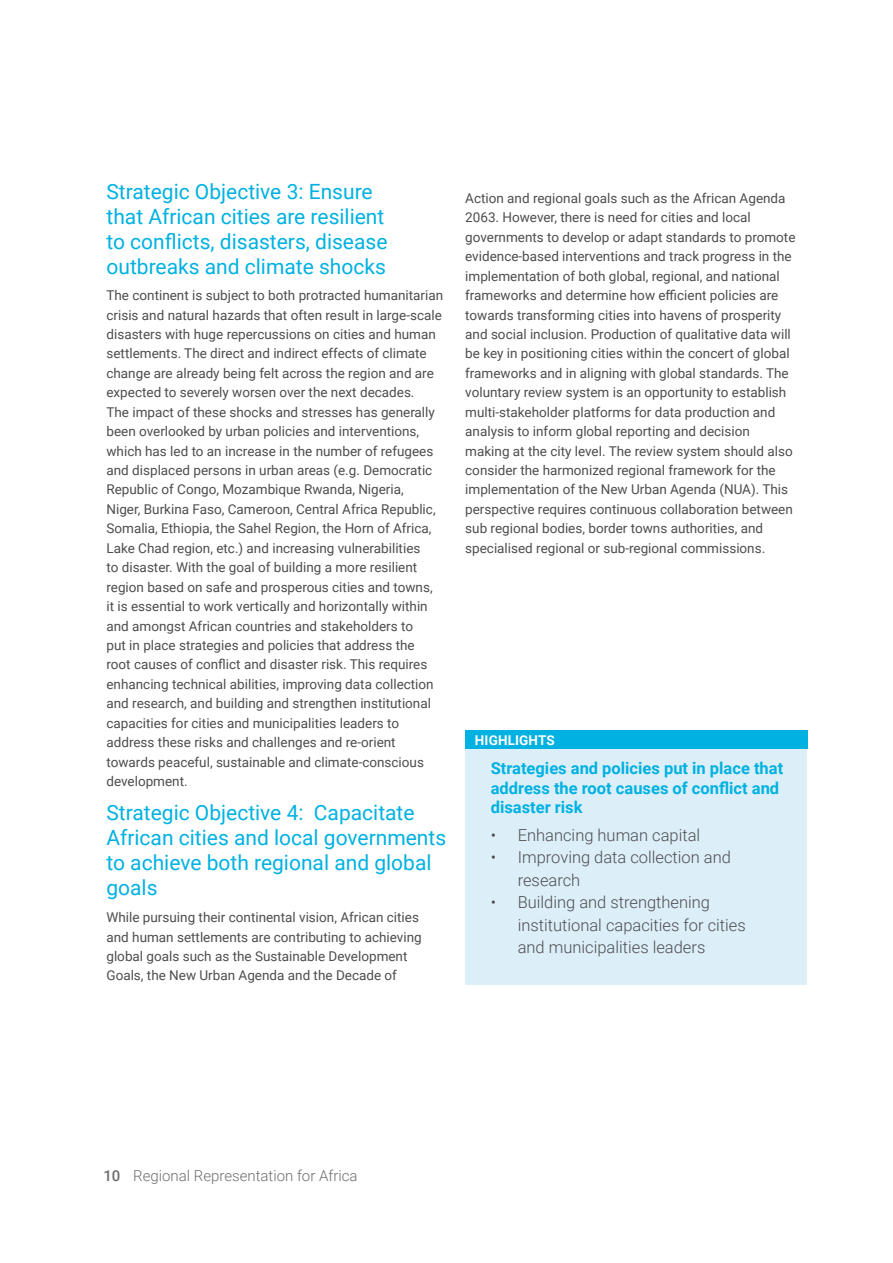
<style>
.page{position:relative;width:893px;height:1263px;background:#fff}
.page>*{position:absolute;margin:0;border:0;box-sizing:border-box;transform-origin:0 0}
.Sub_Head{font:21px/25.2px "Roboto";color:#00b1e1}
.t1{font:300 16.5px/22.5px "Roboto";color:#4d4d4f}
.Body_Text{font:700 16.5px/19.8px "Roboto";color:#00b1e1}
.t2{font:300 15px "Roboto";color:#6e6e6e}
.Body_Text-2{font:13.5px/19.5px "Roboto";color:#4d4d4f}
.t3{font:700 13.5px "Roboto";letter-spacing:.01em;color:#fff}
.s1{font-weight:500}
</style>
<div class="page">
<div style="left:466px;top:749px;width:341px;height:235px;background:#dceff9"></div>
<div style="left:465px;top:730px;width:342px;height:19px;background:#00b1e1"></div>
<p class="Sub_Head" style="left:106px;top:178px;width:283px">Strategic Objective 3: Ensure that African cities are resilient to conflicts, disasters, disease outbreaks and climate shocks</p>
<p class="Body_Text-2" style="left:106px;top:285px;width:338px">The continent is subject to both protracted humanitarian crisis and natural hazards that often result in large-scale disasters with huge repercussions on cities and human settlements. The direct and indirect effects of climate change are already being felt across the region and are expected to severely worsen over the next decades.<br>The impact of these shocks and stresses has generally been overlooked by urban policies and interventions, which has led to an increase in the number of refugees and displaced persons in urban areas (e.g. Democratic Republic of Congo, Mozambique Rwanda, Nigeria,<br>Niger, Burkina Faso, Cameroon, Central Africa Republic, Somalia, Ethiopia, the Sahel Region, the Horn of Africa, Lake Chad region, etc.) and increasing vulnerabilities<br>to disaster. With the goal of building a more resilient region based on safe and prosperous cities and towns, it is essential to work vertically and horizontally within and amongst African countries and stakeholders to<br>put in place strategies and policies that address the<br>root causes of conflict and disaster risk. This requires enhancing technical abilities, improving data collection and research, and building and strengthen institutional capacities for cities and municipalities leaders to address these risks and challenges and re-orient towards peaceful, sustainable and climate-conscious development.</p>
<p class="Sub_Head" style="left:106px;top:799px;width:341px">Strategic Objective 4: Capacitate<br>African cities and local governments to achieve both regional and global goals</p>
<p class="Body_Text-2" style="left:106px;top:907px;width:317px">While pursuing their continental vision, African cities and human settlements are contributing to achieving global goals such as the Sustainable Development Goals, the New Urban Agenda and the Decade of</p>
<p class="Body_Text-2" style="left:465px;top:188px;width:332px">Action and regional goals such as the African Agenda 2063. However, there is need for cities and local governments to develop or adapt standards to promote evidence-based interventions and track progress in the implementation of both global, regional, and national frameworks and determine how efficient policies are towards transforming cities into havens of prosperity and social inclusion. Production of qualitative data will be key in positioning cities within the concert of global frameworks and in aligning with global standards. The voluntary review system is an opportunity to establish multi-stakeholder platforms for data production and analysis to inform global reporting and decision making at the city level. The review system should also consider the harmonized regional framework for the implementation of the New Urban Agenda (NUA). This perspective requires continuous collaboration between sub regional bodies, border towns authorities, and specialised regional or sub-regional commissions.</p>
<p class="t3" style="left:475px;top:730px;width:81px">HIGHLIGHTS</p>
<p class="Body_Text" style="left:491px;top:757px;width:294px">Strategies and policies put in place that address the root causes of conflict and disaster risk</p>
<p class="t1" style="left:491px;top:823px;width:211px">• Enhancing human capital</p>
<p class="t1" style="left:518px;top:846px;width:215px;text-indent:-27px">• Improving data collection and research</p>
<p class="t1" style="left:518px;top:891px;width:230px;text-indent:-27px">• Building and strengthening institutional capacities for cities and municipalities leaders</p>
<p class="t2" style="left:103px;top:1165px;width:256px"><span class="s1">10</span> Regional Representation for Africa</p>
</div>
